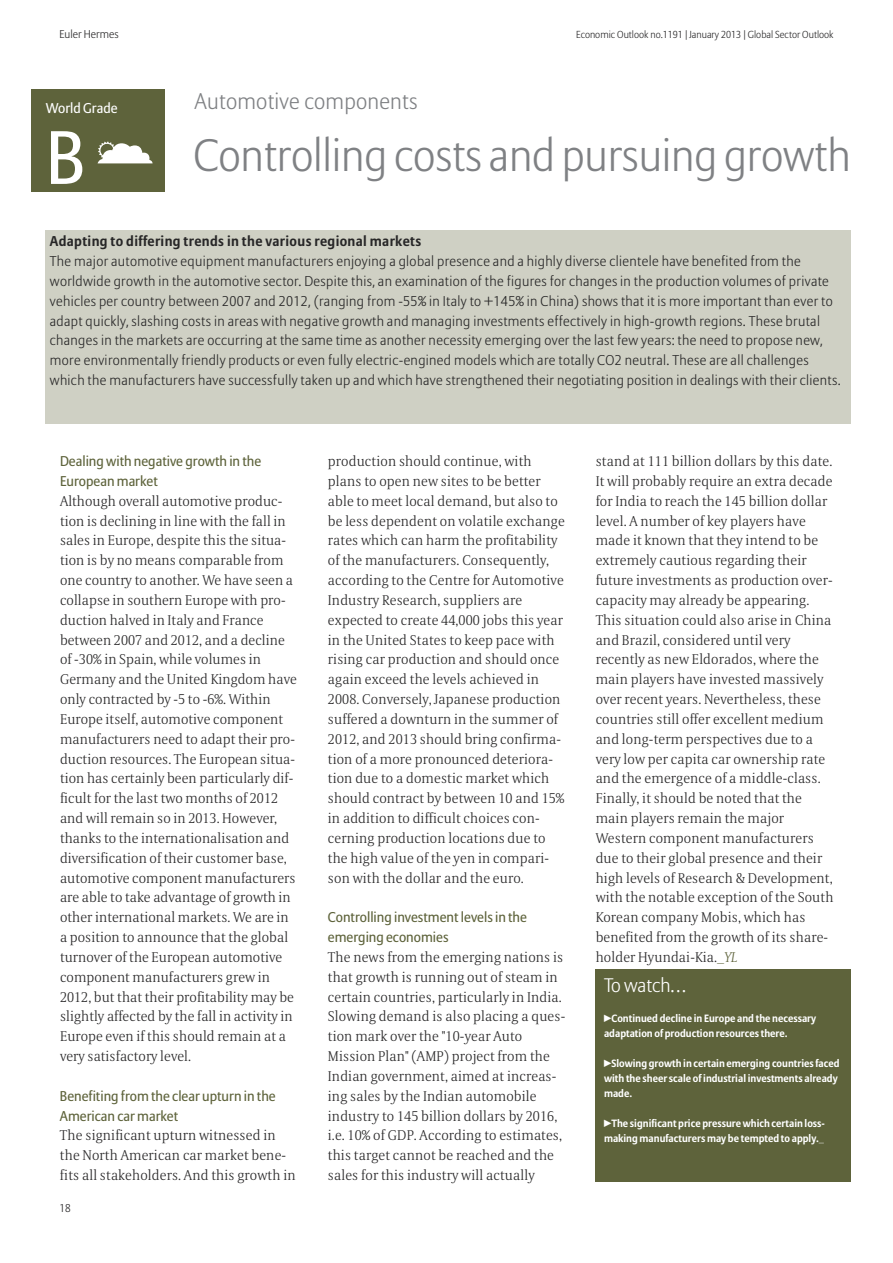
<style>
.page{position:relative;width:893px;height:1263px;background:#fff}
.page>*{position:absolute;margin:0;border:0;box-sizing:border-box;transform-origin:0 0}
.t1{font:75px "Allianz Sans";color:#fff}
.t2{font:300 45px "Allianz Sans";letter-spacing:-.005em;color:#7f8184}
.t3{font:300 22.5px "Allianz Sans";letter-spacing:.01em;color:#7f8184}
.t4{font:300 19.5px "Allianz Sans";color:#fff}
.t5{font:300 14.1px/19.8px "Allianz Serif";letter-spacing:.01em;color:#272627}
.t6{font:300 14.1px/19.8px "Allianz Sans";letter-spacing:.025em;color:#272627}
.t7{font:14.1px/19.8px "Allianz Sans";color:#5e633b}
.t8{font:700 14.1px "Allianz Sans";letter-spacing:.025em;color:#272627}
.t9{font:14.1px "Allianz Sans";color:#fff}
.t10{font:300 11.25px "Allianz Sans";color:#272627}
.t11{font:700 10.5px/15px "Allianz Sans";color:#fff}
.t12{font:300 10.2px "Allianz Sans";color:#272627}
.s1{font-style:italic;color:#5e633b}
</style>
<div class="page">
<div style="left:45px;top:230px;width:805px;height:193px;background:#cfd0c4"></div>
<div style="left:595px;top:969px;width:255px;height:213px;background:#5e633b"></div>
<div style="left:31px;top:89px;width:134px;height:102px;background:#5e633b"></div>
<p class="t10" style="left:60px;top:30px;width:61px">Euler Hermes</p>
<p class="t9" style="left:46px;top:102px;width:73px">World Grade</p>
<h1 class="t1" style="left:46px;top:126px;width:41px">B</h1>
<h3 class="t3" style="left:195px;top:92px;width:225px">Automotive components</h3>
<p class="t12" style="left:576px;top:30px;width:259px">Economic Outlook no.1191 | January 2013 | Global Sector Outlook</p>
<h2 class="t2" style="left:193px;top:136px;width:658px">Controlling costs and pursuing growth</h2>
<p class="t8" style="left:50px;top:236px;width:373px">Adapting to differing trends in the various regional markets</p>
<p class="t6" style="left:50px;top:252px;width:792px">The major automotive equipment manufacturers enjoying a global presence and a highly diverse clientele have benefited from the worldwide growth in the automotive sector. Despite this, an examination of the figures for changes in the production volumes of private vehicles per country between 2007 and 2012, (ranging from -55% in Italy to +145% in China) shows that it is more important than ever to adapt quickly, slashing costs in areas with negative growth and managing investments effectively in high-growth regions. These brutal changes in the markets are occurring at the same time as another necessity emerging over the last few years: the need to propose new, more environmentally friendly products or even fully electric-engined models which are totally CO2 neutral. These are all challenges which the manufacturers have successfully taken up and which have strengthened their negotiating position in dealings with their clients.</p>
<p class="t7" style="left:60px;top:452px;width:203px">Dealing with negative growth in the<br>European market</p>
<p class="t5" style="left:60px;top:493px;width:238px">Although overall automotive produc&shy;tion is declining in line with the fall in sales in Europe, despite this the situa&shy;tion is by no means comparable from one country to another. We have seen a collapse in southern Europe with pro&shy;duction halved in Italy and France between 2007 and 2012, and a decline of -30% in Spain, while volumes in Germany and the United Kingdom have only contracted by -5 to -6%. Within Europe itself, automotive component manufacturers need to adapt their pro&shy;duction resources. The European situa&shy;tion has certainly been particularly dif&shy;ficult for the last two months of 2012 and will remain so in 2013. However, thanks to the internationalisation and diversification of their customer base, automotive component manufacturers are able to take advantage of growth in other international markets. We are in a position to announce that the global turnover of the European automotive component manufacturers grew in 2012, but that their profitability may be slightly affected by the fall in activity in Europe even if this should remain at a very satisfactory level.</p>
<p class="t7" style="left:60px;top:1087px;width:217px">Benefiting from the clear upturn in the<br>American car market</p>
<p class="t5" style="left:60px;top:1127px;width:237px">The significant upturn witnessed in the North American car market bene&shy;fits all stakeholders. And this growth in</p>
<p class="t10" style="left:60px;top:1203px;width:13px">18</p>
<p class="t5" style="left:328px;top:453px;width:238px">production should continue, with plans to open new sites to be better able to meet local demand, but also to be less dependent on volatile exchange rates which can harm the profitability of the manufacturers. Consequently, according to the Centre for Automotive Industry Research, suppliers are expected to create 44,000 jobs this year in the United States to keep pace with rising car production and should once again exceed the levels achieved in 2008. Conversely, Japanese production suffered a downturn in the summer of 2012, and 2013 should bring confirma&shy;tion of a more pronounced deteriora&shy;tion due to a domestic market which should contract by between 10 and 15% in addition to difficult choices con&shy;cerning production locations due to the high value of the yen in compari&shy;son with the dollar and the euro.</p>
<p class="t7" style="left:328px;top:908px;width:201px">Controlling investment levels in the emerging economies</p>
<p class="t5" style="left:328px;top:949px;width:239px">The news from the emerging nations is that growth is running out of steam in certain countries, particularly in India.<br>Slowing demand is also placing a ques&shy;tion mark over the "10-year Auto Mission Plan" (AMP) project from the Indian government, aimed at increas&shy;ing sales by the Indian automobile industry to 145 billion dollars by 2016, i.e. 10% of GDP. According to estimates, this target cannot be reached and the sales for this industry will actually</p>
<p class="t5" style="left:596px;top:453px;width:239px">stand at 111 billion dollars by this date.<br>It will probably require an extra decade for India to reach the 145 billion dollar level. A number of key players have made it known that they intend to be extremely cautious regarding their future investments as production over&shy;capacity may already be appearing.<br>This situation could also arise in China and Brazil, considered until very recently as new Eldorados, where the main players have invested massively over recent years. Nevertheless, these countries still offer excellent medium and long-term perspectives due to a very low per capita car ownership rate and the emergence of a middle-class.<br>Finally, it should be noted that the main players remain the major Western component manufacturers due to their global presence and their high levels of Research &amp; Development, with the notable exception of the South Korean company Mobis, which has benefited from the growth of its share&shy;holder Hyundai-Kia.<span class="s1">_YL</span></p>
<h3 class="t4" style="left:604px;top:977px;width:84px">To watch…</h3>
<p class="t11" style="left:604px;top:1012px;width:214px;text-indent:7px">Continued decline in Europe and the necessary adaptation of production resources there.</p>
<p class="t11" style="left:604px;top:1057px;width:237px;text-indent:7px">Slowing growth in certain emerging countries faced with the sheer scale of industrial investments already made.</p>
<p class="t11" style="left:604px;top:1117px;width:222px;text-align:right">The significant price pressure which certain loss&shy;making manufacturers may be tempted to apply._</p>
</div>
